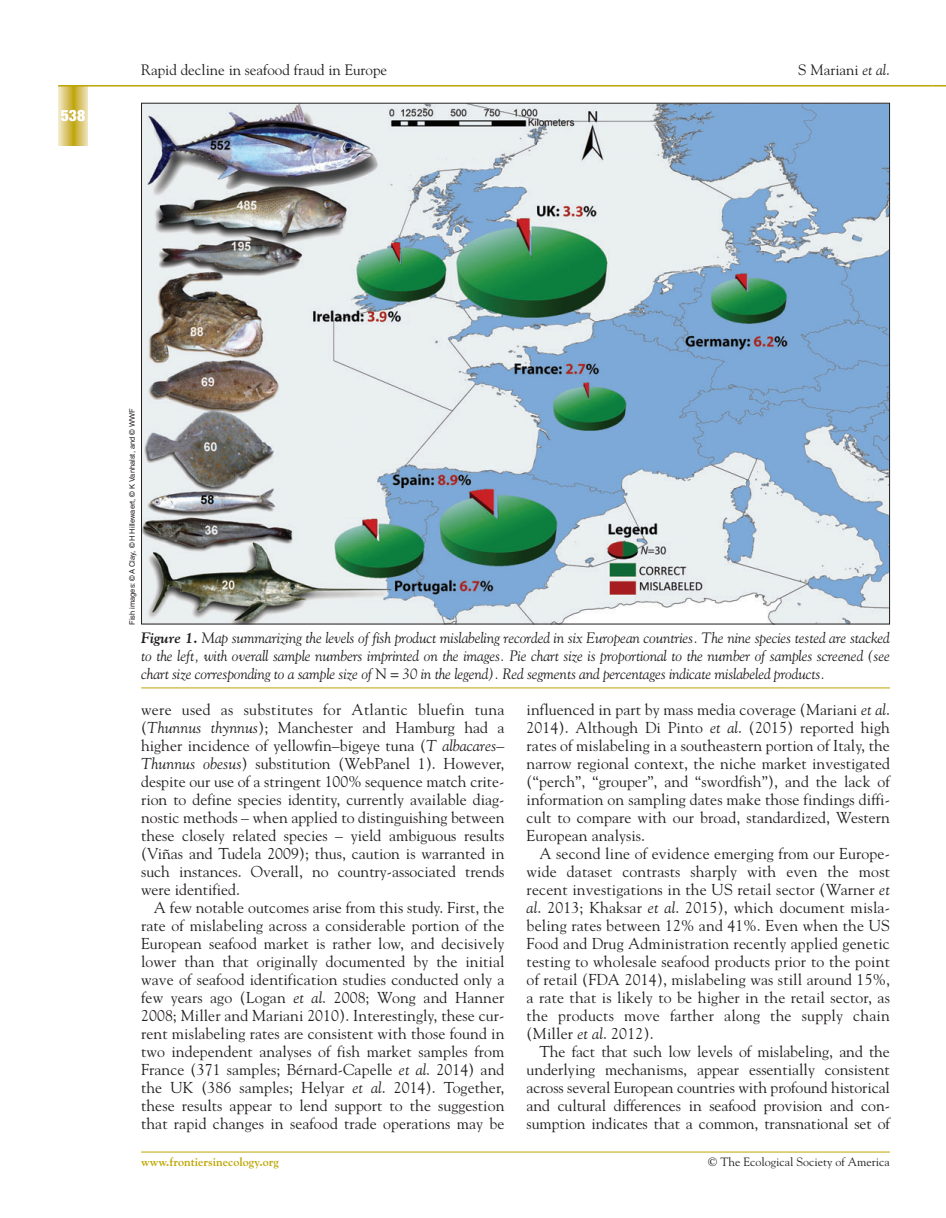
<style>
.page{position:relative;width:946px;height:1218px;background:#fff}
.page>*{position:absolute;margin:0;border:0;box-sizing:border-box;transform-origin:0 0}
.t1{font:15.75px/18px "Goudy";letter-spacing:.005em;color:#231f20;text-align:justify}
.t2{font:900 condensed 15.75px "Helvetica Neue";color:#fff}
.t3{font:italic 15px/18px "Goudy";letter-spacing:-.01em;color:#231f20;text-align:justify}
.t4{font:15px "Goudy";color:#231f20}
.t5{font:12px "Goudy";color:#231f20}
.t6{font:700 12px "Goudy";color:#bea502}
.t7{font:7.5px "Helvetica";color:#231f20}
.s1{font-style:italic}
.s2{font-weight:700}
.s3{font-style:normal}
</style>
<div class="page">
<svg style="left:932px;top:85px;width:13px;height:2px"></svg>
<svg style="left:58px;top:87px;width:30px;height:58px"></svg>
<hr style="left:58px;top:85px;width:874px;height:2px;background:#bea502">
<hr style="left:141px;top:1151px;width:748px;height:1px;background:#bea502">
<hr style="left:141px;top:687px;width:748px;height:1px;background:#bea502">
<img style="left:143px;top:105px;width:744px;height:517px">
<p class="t2" style="left:61px;top:110px;width:26px">538</p>
<p class="t4" style="left:141px;top:64px;width:247px">Rapid decline in seafood fraud in Europe</p>
<p class="t4" style="left:798px;top:64px;width:93px">S Mariani <span class="s1">et al</span>.</p>
<p class="t7" style="left:130px;top:625px;width:218px;rotate:-90deg">Fish images: © A Clay, © H Hillewaert, © K Vanhalst, and © WWF</p>
<p class="t3" style="left:141px;top:630px;width:750px"><span class="s2">Figure 1.</span> Map summarizing the levels of fish product mislabeling recorded in six European countries. The nine species tested are stacked to the left, with overall sample numbers imprinted on the images. Pie chart size is proportional to the number of samples screened (see chart size corresponding to a sample size of <span class="s3">N</span> = 30 in the legend). Red segments and percentages indicate mislabeled products.</p>
<p class="t1" style="left:141px;top:702px;width:365px">were used as substitutes for Atlantic bluefin tuna (<span class="s1">Thunnus thynnus</span>); Manchester and Hamburg had a higher incidence of yellowfin–bigeye tuna (<span class="s1">T albacares– Thunnus obesus</span>) substitution (WebPanel 1). However, despite our use of a stringent 100% sequence match crite&shy;rion to define species identity, currently available diag&shy;nostic methods – when applied to distinguishing between these closely related species – yield ambiguous results (Viñas and Tudela 2009); thus, caution is warranted in such instances. Overall, no country-associated trends were identified.</p>
<p class="t1" style="left:141px;top:900px;width:365px;text-indent:13px">A few notable outcomes arise from this study. First, the rate of mislabeling across a considerable portion of the European seafood market is rather low, and decisively lower than that originally documented by the initial wave of seafood identification studies conducted only a few years ago (Logan <span class="s1">et al</span>. 2008; Wong and Hanner 2008; Miller and Mariani 2010). Interestingly, these cur&shy;rent mislabeling rates are consistent with those found in two independent analyses of fish market samples from France (371 samples; Bérnard-Capelle <span class="s1">et al</span>. 2014) and the UK (386 samples; Helyar <span class="s1">et al</span>. 2014). Together, these results appear to lend support to the suggestion that rapid changes in seafood trade operations may be</p>
<p class="t1" style="left:526px;top:702px;width:365px">influenced in part by mass media coverage (Mariani <span class="s1">et al</span>.<br>2014). Although Di Pinto <span class="s1">et al</span>. (2015) reported high rates of mislabeling in a southeastern portion of Italy, the narrow regional context, the niche market investigated (“perch”, “grouper”, and “swordfish”), and the lack of information on sampling dates make those findings diffi&shy;cult to compare with our broad, standardized, Western European analysis.</p>
<p class="t1" style="left:526px;top:846px;width:365px;text-indent:13px">A second line of evidence emerging from our Europe&shy;wide dataset contrasts sharply with even the most recent investigations in the US retail sector (Warner <span class="s1">et al</span>. 2013; Khaksar <span class="s1">et al</span>. 2015), which document misla&shy;beling rates between 12% and 41%. Even when the US Food and Drug Administration recently applied genetic testing to wholesale seafood products prior to the point of retail (FDA 2014), mislabeling was still around 15%, a rate that is likely to be higher in the retail sector, as the products move farther along the supply chain (Miller <span class="s1">et al</span>. 2012).</p>
<p class="t1" style="left:526px;top:1044px;width:365px;text-indent:13px">The fact that such low levels of mislabeling, and the underlying mechanisms, appear essentially consistent across several European countries with profound historical and cultural differences in seafood provision and con&shy;sumption indicates that a common, transnational set of</p>
<p class="t6" style="left:141px;top:1157px;width:139px">www.frontiersinecology.org</p>
<p class="t5" style="left:708px;top:1157px;width:183px">© The Ecological Society of America</p>
</div>
